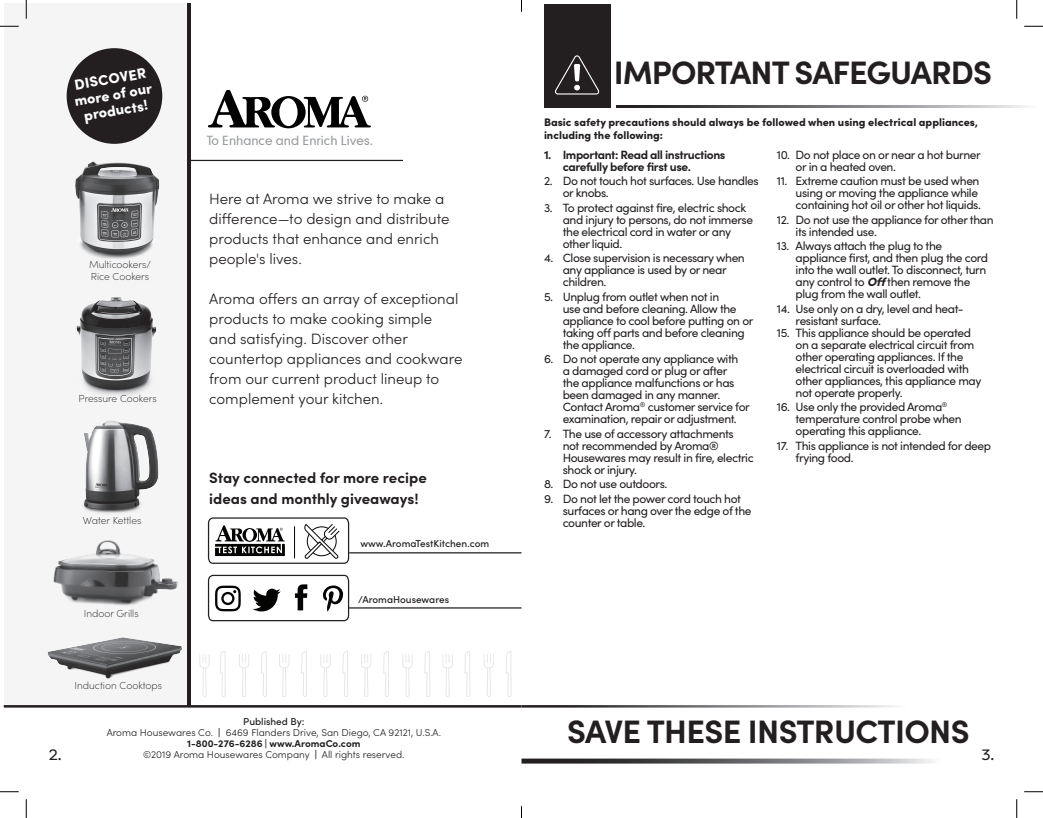
<style>
.page{position:relative;width:1043px;height:818px;background:#fff}
.page>*{position:absolute;margin:0;border:0;box-sizing:border-box;transform-origin:0 0}
.Heading{font:700 32.5px "Sofia Pro";letter-spacing:-.03em;color:#231f20}
.body{font:300 15px/20px "Sofia Pro";color:#231f20}
.body-2{font:700 15px "Sofia Pro";color:#231f20}
.t1{font:15px "Filson Pro";color:#231f20}
.body-3{font:900 14.5px "Sofia Pro";color:#fff}
.safeguards{font:12px/12px "Sofia Pro";letter-spacing:-.035em;color:#231f20}
.safeguards-2{font:700 12px/12px "Sofia Pro";letter-spacing:-.035em;color:#231f20}
.body-4{font:12px "Geometric 706 BT Medium B";color:#939598}
.body-5{font:900 11px/13.1px "Sofia Pro";color:#231f20}
.body-6{font:200 10.12px "Sofia Pro";color:#231f20}
.body-7{font:300 10px "Sofia Pro";color:#231f20}
.body-8{font:500 10px "Sofia Pro";color:#231f20}
.body-9{font:700 10px "Sofia Pro";color:#231f20}
.s1{font-weight:900}
.s2{font-weight:900;font-style:italic}
</style>
<div class="page">
<svg style="left:521px;top:758px;width:411px;height:5px;background:#7b7b7c"></svg>
<div style="left:544px;top:4px;width:66px;height:103px;background:#231f20"></div>
<svg style="left:555px;top:55px;width:45px;height:39px"></svg>
<svg style="left:616px;top:105px;width:413px;height:2px"></svg>
<svg style="left:361px;top:654px;width:10px;height:43px"></svg>
<svg style="left:442px;top:654px;width:11px;height:43px"></svg>
<svg style="left:279px;top:654px;width:10px;height:43px"></svg>
<svg style="left:402px;top:654px;width:11px;height:43px"></svg>
<svg style="left:239px;top:654px;width:10px;height:43px"></svg>
<svg style="left:199px;top:654px;width:11px;height:43px"></svg>
<svg style="left:484px;top:654px;width:10px;height:43px"></svg>
<svg style="left:320px;top:654px;width:11px;height:43px"></svg>
<svg style="left:383px;top:651px;width:6px;height:46px"></svg>
<svg style="left:220px;top:651px;width:6px;height:46px"></svg>
<svg style="left:464px;top:651px;width:6px;height:46px"></svg>
<svg style="left:301px;top:651px;width:6px;height:46px"></svg>
<svg style="left:424px;top:651px;width:6px;height:46px"></svg>
<svg style="left:261px;top:651px;width:6px;height:46px"></svg>
<svg style="left:506px;top:651px;width:6px;height:46px"></svg>
<svg style="left:342px;top:651px;width:6px;height:46px"></svg>
<div style="left:4px;top:4px;width:183px;height:702px;background:#f5f5f6"></div>
<hr style="left:187px;top:4px;width:4px;height:702px;background:#231f20">
<hr style="left:349px;top:552px;width:172px;height:1px;background:#231f20">
<hr style="left:349px;top:607px;width:172px;height:1px;background:#231f20">
<hr style="left:189px;top:160px;width:214px;height:1px;background:#231f20">
<hr style="left:4px;top:705px;width:517px;height:2px;background:#231f20">
<svg style="left:207px;top:574px;width:143px;height:48px"></svg>
<svg style="left:207px;top:517px;width:143px;height:47px"></svg>
<hr style="left:294px;top:526px;width:1px;height:32px;background:#040503">
<svg style="left:208px;top:90px;width:163px;height:38px"></svg>
<img style="left:75px;top:161px;width:85px;height:98px">
<img style="left:47px;top:637px;width:135px;height:42px">
<img style="left:53px;top:540px;width:125px;height:66px">
<img style="left:76px;top:297px;width:80px;height:98px">
<img style="left:83px;top:420px;width:76px;height:93px">
<div style="left:67px;top:48px;width:95px;height:96px;background:#231f20;border-radius:50%"></div>
<svg style="left:0;top:25px;width:19px;height:2px"></svg>
<svg style="left:1024px;top:25px;width:18px;height:2px"></svg>
<svg style="left:0;top:791px;width:19px;height:1px"></svg>
<svg style="left:1024px;top:791px;width:18px;height:1px"></svg>
<svg style="left:25px;top:0;width:2px;height:19px"></svg>
<svg style="left:25px;top:799px;width:2px;height:19px"></svg>
<svg style="left:1016px;top:0;width:1px;height:19px"></svg>
<svg style="left:1016px;top:799px;width:1px;height:19px"></svg>
<svg style="left:521px;top:806px;width:1px;height:12px"></svg>
<p class="body-3" style="left:72px;top:74px;width:74px;rotate:-10deg">DISCOVER</p>
<p class="body-3" style="left:73px;top:90px;width:82px;rotate:-10deg">m ore of our</p>
<p class="body-3" style="left:82px;top:105px;width:66px;rotate:-10deg">products!</p>
<p class="body-6" style="left:89px;top:258px;width:63px">Multicookers/</p>
<p class="body-6" style="left:91px;top:269px;width:60px">Rice Cookers</p>
<p class="body-6" style="left:79px;top:391px;width:80px">Pressure Cookers</p>
<p class="body-4" style="left:207px;top:132px;width:168px">To Enhance and Enrich Lives.</p>
<p class="body" style="left:209px;top:188px;width:242px">Here at Aroma we strive to make a difference—to design and distribute products that enhance and enrich people's lives.</p>
<p class="body" style="left:209px;top:288px;width:255px">Aroma offers an array of exceptional products to make cooking simple and satisfying. Discover other countertop appliances and cookware from our current product lineup to complement your kitchen.</p>
<p class="body-6" style="left:83px;top:513px;width:60px">Water Kettles</p>
<p class="body-6" style="left:84px;top:606px;width:57px">Indoor Grills</p>
<p class="body-2" style="left:209px;top:466px;width:219px">Stay connected for more recipe</p>
<p class="body-2" style="left:209px;top:487px;width:211px">ideas and monthly giveaways!</p>
<p class="body-8" style="left:360px;top:536px;width:130px">www.AromaTestKitchen.com</p>
<p class="body-8" style="left:358px;top:591px;width:93px">/AromaHousewares</p>
<p class="t1" style="left:49px;top:745px;width:15px">2.</p>
<p class="body-6" style="left:74px;top:678px;width:89px">Induction Cooktops</p>
<p class="body-8" style="left:243px;top:713px;width:63px">Published By:</p>
<p class="body-7" style="left:107px;top:725px;width:336px">Aroma Housewares Co. <span class="s1">|</span> 6469 Flanders Drive, San Diego, CA 92121, U.S.A.</p>
<p class="body-9" style="left:187px;top:735px;width:175px">1-800-276-6286 <span class="s1">|</span> www.AromaCo.com</p>
<p class="body-7" style="left:143px;top:747px;width:263px">©2019 Aroma Housewares Company <span class="s1">|</span> All rights reserved.</p>
<p class="Heading" style="left:614px;top:48px;width:379px">IMPORTANT SAFEGUARDS</p>
<p class="body-5" style="left:544px;top:114px;width:435px">Basic safety precautions should always be followed when using electrical appliances, including the following:</p>
<p class="safeguards-2" style="left:562px;top:147px;width:164px;text-indent:-19px">1. Important: Read all instructions carefully before first use.</p>
<p class="safeguards" style="left:562px;top:174px;width:197px;text-indent:-19px">2. Do not touch hot surfaces. Use handles or knobs.</p>
<p class="safeguards" style="left:562px;top:201px;width:192px;text-indent:-19px">3. To protect against fire, electric shock and injury to persons, do not immerse the electrical cord in water or any other liquid.</p>
<p class="safeguards" style="left:562px;top:251px;width:184px;text-indent:-19px">4. Close supervision is necessary when any appliance is used by or near children.</p>
<p class="safeguards" style="left:562px;top:290px;width:192px;text-indent:-19px">5. Unplug from outlet when not in<br>use and before cleaning. Allow the appliance to cool before putting on or taking off parts and before cleaning the appliance.</p>
<p class="safeguards" style="left:562px;top:352px;width:189px;text-indent:-19px">6. Do not operate any appliance with<br>a damaged cord or plug or after<br>the appliance malfunctions or has been damaged in any manner.<br>Contact Aroma<sup>®</sup> customer service for examination, repair or adjustment.</p>
<p class="safeguards" style="left:562px;top:427px;width:192px;text-indent:-19px">7. The use of accessory attachments<br>not recommended by Aroma®<br>Housewares may result in fire, electric shock or injury.</p>
<p class="safeguards" style="left:544px;top:477px;width:125px">8. Do not use outdoors.</p>
<p class="safeguards" style="left:562px;top:492px;width:190px;text-indent:-19px">9. Do not let the power cord touch hot surfaces or hang over the edge of the counter or table.</p>
<p class="safeguards" style="left:795px;top:148px;width:187px;text-indent:-19px">10. Do not place on or near a hot burner or in a heated oven.</p>
<p class="safeguards" style="left:795px;top:174px;width:187px;text-indent:-19px">11. Extreme caution must be used when using or moving the appliance while containing hot oil or other hot liquids.</p>
<p class="safeguards" style="left:795px;top:213px;width:199px;text-indent:-19px">12. Do not use the appliance for other than its intended use.</p>
<p class="safeguards" style="left:795px;top:239px;width:194px;text-indent:-19px">13. Always attach the plug to the appliance first, and then plug the cord into the wall outlet. To disconnect, turn any control to <span class="s2">Off</span> then remove the plug from the wall outlet.</p>
<p class="safeguards" style="left:795px;top:302px;width:169px;text-indent:-19px">14. Use only on a dry, level and heat&shy;resistant surface.</p>
<p class="safeguards" style="left:795px;top:326px;width:187px;text-indent:-19px">15. This appliance should be operated on a separate electrical circuit from other operating appliances. If the electrical circuit is overloaded with other appliances, this appliance may not operate properly.</p>
<p class="safeguards" style="left:795px;top:400px;width:167px;text-indent:-19px">16. Use only the provided Aroma<sup>® </sup>temperature control probe when operating this appliance.</p>
<p class="safeguards" style="left:795px;top:439px;width:197px;text-indent:-19px">17. This appliance is not intended for deep frying food.</p>
<p class="Heading" style="left:567px;top:706px;width:404px">SAVE THESE INSTRUCTIONS</p>
<p class="t1" style="left:981px;top:745px;width:14px">3.</p>
</div>
